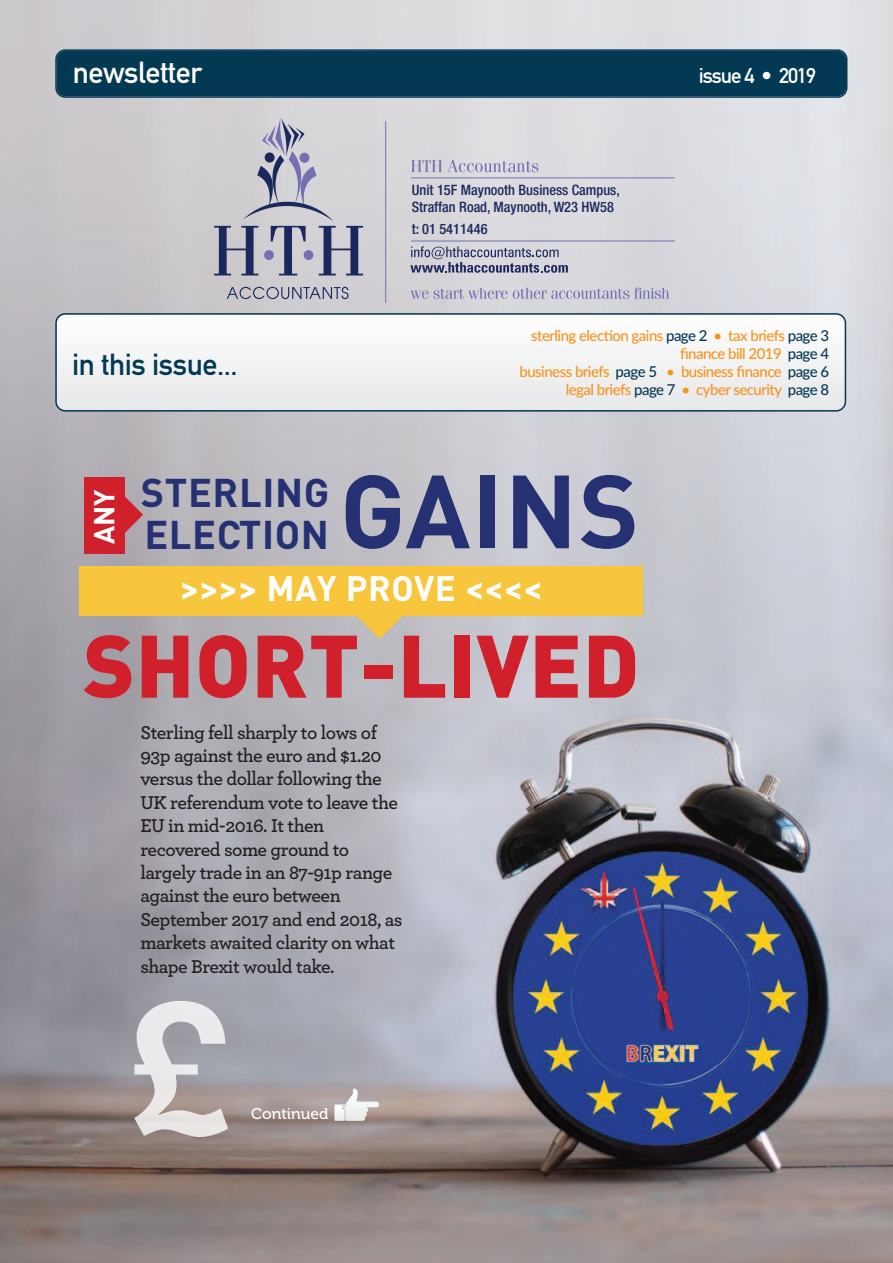
<style>
.page{position:relative;width:893px;height:1263px;background:#fff}
.page>*{position:absolute;margin:0;border:0;box-sizing:border-box;transform-origin:0 0}
.t1{font:700 184.95px "Helvetica";color:rgb(255 255 255/.8)}
.t2{font:700 102.15px "DIN";letter-spacing:.015em;color:#253173}
.t3{font:900 87.15px "DIN";letter-spacing:.005em;color:#d0202c}
.t4{font:700 39.6px/41.7px "DIN";letter-spacing:.015em;color:#253173}
.t5{font:700 34.8px "DIN";letter-spacing:.015em;color:#fff}
.t6{font:700 30px "DIN Alternate";letter-spacing:-.015em;color:#043954}
.t7{font:700 30px "DIN Alternate";letter-spacing:-.015em;color:#fff}
.t8{font:700 28.5px "DIN";color:#fff}
.t9{font:700 21px "DIN Alternate";letter-spacing:-.05em;color:#fff}
.t10{font:600 19.5px/23.4px "Archer Pro";letter-spacing:-.025em;color:#231f20}
.t11{font:15.6px "Museo 500";color:#fff}
.t12{font:500 15px/18px "Lato";letter-spacing:-.035em;color:#f7931d;text-align:right}
.t13{font:500 condensed 14.4px/17.2px "Helvetica Neue";color:#1a285d}
.s1{color:#043954}
</style>
<div class="page">
<img style="left:0;top:0;width:893px;height:1263px">
<svg style="left:55px;top:313px;width:791px;height:99px"></svg>
<svg style="left:55px;top:49px;width:792px;height:49px;background:#083c57"></svg>
<svg style="left:334px;top:1088px;width:45px;height:33px"></svg>
<svg style="left:350px;top:615px;width:59px;height:24px"></svg>
<div style="left:79px;top:566px;width:564px;height:49px;background:#f8c63c"></div>
<svg style="left:125px;top:496px;width:18px;height:37px"></svg>
<div style="left:84px;top:477px;width:41px;height:76px;background:#d0202c"></div>
<svg style="left:410px;top:288px;width:259px;height:11px;background:#bcbbcf"></svg>
<svg style="left:411px;top:160px;width:127px;height:12px;background:#c0bdd1"></svg>
<svg style="left:410px;top:246px;width:158px;height:27px;background:#a4a7b8"></svg>
<hr style="left:411px;top:178px;width:264px;height:1px;background:#7470b2">
<hr style="left:411px;top:241px;width:264px;height:1px;background:#7470b2">
<svg style="left:214px;top:118px;width:149px;height:157px;background:#b6b6c1"></svg>
<div style="left:264px;top:250px;width:10px;height:10px;background:#7470b2;border-radius:50%"></div>
<div style="left:304px;top:250px;width:9px;height:10px;background:#7470b2;border-radius:50%"></div>
<svg style="left:227px;top:287px;width:122px;height:12px"></svg>
<hr style="left:385px;top:121px;width:1px;height:181px;background:#7470b2">
<p class="t7" style="left:73px;top:55px;width:131px">newsletter</p>
<p class="t9" style="left:699px;top:64px;width:119px">issue 4 • 2019</p>
<p class="t6" style="left:72px;top:347px;width:167px">in this issue...</p>
<p class="t13" style="left:412px;top:182px;width:210px">Unit 15F Maynooth Business Campus,<br>Straffan Road, Maynooth, W23 HW58</p>
<p class="t13" style="left:412px;top:221px;width:77px">t: 01 5411446</p>
<p class="t12" style="left:519px;top:327px;width:311px">sterling election gains <span class="s1">page 2</span> • tax briefs <span class="s1">page 3 </span>finance bill 2019 <span class="s1">page 4<br></span>business briefs <span class="s1">page 5</span> • business finance <span class="s1">page 6 </span>legal briefs <span class="s1">page 7</span> • cyber security <span class="s1">page 8</span></p>
<p class="t8" style="left:94px;top:544px;width:56px;rotate:-90deg">ANY</p>
<p class="t4" style="left:141px;top:476px;width:190px">STERLING<br>ELECTION</p>
<p class="t2" style="left:340px;top:476px;width:301px">GAINS</p>
<p class="t5" style="left:180px;top:576px;width:364px">&gt;&gt;&gt;&gt; MAY PROVE &lt;&lt;&lt;&lt;</p>
<p class="t3" style="left:83px;top:636px;width:557px">SHORT-LIVED</p>
<p class="t10" style="left:140px;top:722px;width:264px">Sterling fell sharply to lows of<br>93p against the euro and $1.20 versus the dollar following the<br>UK referendum vote to leave the<br>EU in mid-2016. It then recovered some ground to largely trade in an 87-91p range against the euro between<br>September 2017 and end 2018, as markets awaited clarity on what shape Brexit would take.</p>
<p class="t1" style="left:128px;top:1001px;width:104px">£</p>
<p class="t11" style="left:251px;top:1104px;width:79px">Continued</p>
</div>
